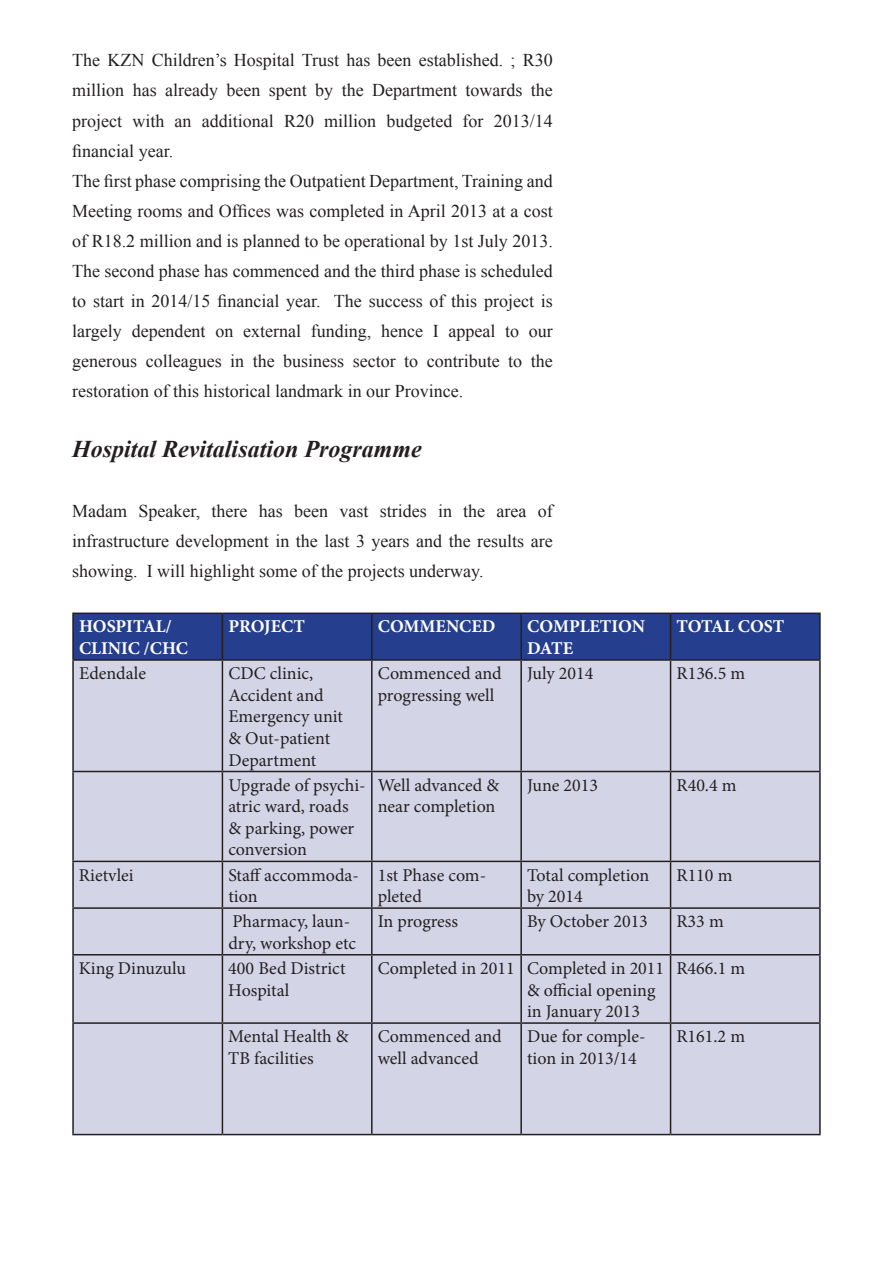
<style>
.page{position:relative;width:893px;height:1263px;background:#fff}
.page>*{position:absolute;margin:0;border:0;box-sizing:border-box;transform-origin:0 0}
.t1{font:italic 700 24px "Times New Roman";color:#231f20}
.t2{font:18px/30px "Times New Roman";color:#231f20}
.t3{font:18px/21.6px "Minion Pro";color:#231f20}
.t4{font:700 18px/21.6px "Minion Pro";color:#fff}
</style>
<div class="page">
<div style="left:74px;top:614px;width:745px;height:45px;background:#253f8e"></div>
<div style="left:74px;top:661px;width:745px;height:473px;background:#d4d4e7"></div>
<hr style="left:72px;top:612px;width:150px;height:2px;background:#231f20">
<hr style="left:72px;top:614px;width:2px;height:45px;background:#231f20">
<hr style="left:222px;top:612px;width:150px;height:2px;background:#231f20">
<hr style="left:222px;top:614px;width:1px;height:45px;background:#231f20">
<hr style="left:372px;top:612px;width:149px;height:2px;background:#231f20">
<hr style="left:371px;top:614px;width:2px;height:45px;background:#231f20">
<hr style="left:521px;top:612px;width:150px;height:2px;background:#231f20">
<hr style="left:520px;top:614px;width:2px;height:45px;background:#231f20">
<hr style="left:671px;top:612px;width:150px;height:2px;background:#231f20">
<hr style="left:670px;top:614px;width:1px;height:45px;background:#231f20">
<hr style="left:819px;top:614px;width:2px;height:45px;background:#231f20">
<hr style="left:72px;top:659px;width:150px;height:2px;background:#231f20">
<hr style="left:72px;top:661px;width:2px;height:110px;background:#231f20">
<hr style="left:222px;top:659px;width:150px;height:2px;background:#231f20">
<hr style="left:222px;top:661px;width:1px;height:110px;background:#231f20">
<hr style="left:372px;top:659px;width:149px;height:2px;background:#231f20">
<hr style="left:371px;top:661px;width:2px;height:110px;background:#231f20">
<hr style="left:521px;top:659px;width:150px;height:2px;background:#231f20">
<hr style="left:520px;top:661px;width:2px;height:110px;background:#231f20">
<hr style="left:671px;top:659px;width:150px;height:2px;background:#231f20">
<hr style="left:670px;top:661px;width:1px;height:110px;background:#231f20">
<hr style="left:819px;top:661px;width:2px;height:110px;background:#231f20">
<hr style="left:72px;top:771px;width:150px;height:1px;background:#231f20">
<hr style="left:72px;top:772px;width:2px;height:89px;background:#231f20">
<hr style="left:222px;top:771px;width:150px;height:1px;background:#231f20">
<hr style="left:222px;top:772px;width:1px;height:89px;background:#231f20">
<hr style="left:372px;top:771px;width:149px;height:1px;background:#231f20">
<hr style="left:371px;top:772px;width:2px;height:89px;background:#231f20">
<hr style="left:521px;top:771px;width:150px;height:1px;background:#231f20">
<hr style="left:520px;top:772px;width:2px;height:89px;background:#231f20">
<hr style="left:671px;top:771px;width:150px;height:1px;background:#231f20">
<hr style="left:670px;top:772px;width:1px;height:89px;background:#231f20">
<hr style="left:819px;top:772px;width:2px;height:89px;background:#231f20">
<hr style="left:72px;top:861px;width:150px;height:1px;background:#231f20">
<hr style="left:72px;top:862px;width:2px;height:45px;background:#231f20">
<hr style="left:222px;top:861px;width:150px;height:1px;background:#231f20">
<hr style="left:222px;top:862px;width:1px;height:45px;background:#231f20">
<hr style="left:372px;top:861px;width:149px;height:1px;background:#231f20">
<hr style="left:371px;top:862px;width:2px;height:45px;background:#231f20">
<hr style="left:521px;top:861px;width:150px;height:1px;background:#231f20">
<hr style="left:520px;top:862px;width:2px;height:45px;background:#231f20">
<hr style="left:671px;top:861px;width:150px;height:1px;background:#231f20">
<hr style="left:670px;top:862px;width:1px;height:45px;background:#231f20">
<hr style="left:819px;top:862px;width:2px;height:45px;background:#231f20">
<hr style="left:72px;top:907px;width:150px;height:2px;background:#231f20">
<hr style="left:72px;top:909px;width:2px;height:45px;background:#231f20">
<hr style="left:222px;top:907px;width:150px;height:2px;background:#231f20">
<hr style="left:222px;top:909px;width:1px;height:45px;background:#231f20">
<hr style="left:372px;top:907px;width:149px;height:2px;background:#231f20">
<hr style="left:371px;top:909px;width:2px;height:45px;background:#231f20">
<hr style="left:521px;top:907px;width:150px;height:2px;background:#231f20">
<hr style="left:520px;top:909px;width:2px;height:45px;background:#231f20">
<hr style="left:671px;top:907px;width:150px;height:2px;background:#231f20">
<hr style="left:670px;top:909px;width:1px;height:45px;background:#231f20">
<hr style="left:819px;top:909px;width:2px;height:45px;background:#231f20">
<hr style="left:72px;top:954px;width:150px;height:1px;background:#231f20">
<hr style="left:72px;top:955px;width:2px;height:67px;background:#231f20">
<hr style="left:222px;top:954px;width:150px;height:1px;background:#231f20">
<hr style="left:222px;top:955px;width:1px;height:67px;background:#231f20">
<hr style="left:372px;top:954px;width:149px;height:1px;background:#231f20">
<hr style="left:371px;top:955px;width:2px;height:67px;background:#231f20">
<hr style="left:521px;top:954px;width:150px;height:1px;background:#231f20">
<hr style="left:520px;top:955px;width:2px;height:67px;background:#231f20">
<hr style="left:671px;top:954px;width:150px;height:1px;background:#231f20">
<hr style="left:670px;top:955px;width:1px;height:67px;background:#231f20">
<hr style="left:819px;top:955px;width:2px;height:67px;background:#231f20">
<hr style="left:72px;top:1022px;width:150px;height:2px;background:#231f20">
<hr style="left:72px;top:1024px;width:2px;height:110px;background:#231f20">
<hr style="left:222px;top:1022px;width:150px;height:2px;background:#231f20">
<hr style="left:222px;top:1024px;width:1px;height:110px;background:#231f20">
<hr style="left:372px;top:1022px;width:149px;height:2px;background:#231f20">
<hr style="left:371px;top:1024px;width:2px;height:110px;background:#231f20">
<hr style="left:521px;top:1022px;width:150px;height:2px;background:#231f20">
<hr style="left:520px;top:1024px;width:2px;height:110px;background:#231f20">
<hr style="left:671px;top:1022px;width:150px;height:2px;background:#231f20">
<hr style="left:670px;top:1024px;width:1px;height:110px;background:#231f20">
<hr style="left:819px;top:1024px;width:2px;height:110px;background:#231f20">
<hr style="left:72px;top:1134px;width:150px;height:1px;background:#231f20">
<hr style="left:222px;top:1134px;width:150px;height:1px;background:#231f20">
<hr style="left:372px;top:1134px;width:149px;height:1px;background:#231f20">
<hr style="left:521px;top:1134px;width:150px;height:1px;background:#231f20">
<hr style="left:671px;top:1134px;width:150px;height:1px;background:#231f20">
<p class="t2" style="left:72px;top:45px;width:482px">The KZN Children’s Hospital Trust has been established. ; R30 million has already been spent by the Department towards the project with an additional R20 million budgeted for 2013/14 financial year.<br>The first phase comprising the Outpatient Department, Training and Meeting rooms and Offices was completed in April 2013 at a cost of R18.2 million and is planned to be operational by 1st July 2013.<br>The second phase has commenced and the third phase is scheduled to start in 2014/15 financial year. The success of this project is largely dependent on external funding, hence I appeal to our generous colleagues in the business sector to contribute to the restoration of this historical landmark in our Province.</p>
<h1 class="t1" style="left:72px;top:432px;width:351px">Hospital Revitalisation Programme</h1>
<p class="t2" style="left:72px;top:495px;width:482px;text-align:justify">Madam Speaker, there has been vast strides in the area of infrastructure development in the last 3 years and the results are showing. I will highlight some of the projects underway.</p>
<p class="t4" style="left:79px;top:616px;width:111px">HOSPITAL/<br>CLINIC /CHC</p>
<p class="t4" style="left:228px;top:616px;width:78px">PROJECT</p>
<p class="t4" style="left:378px;top:616px;width:119px">COMMENCED</p>
<p class="t4" style="left:527px;top:616px;width:119px">COMPLETION<br>DATE</p>
<p class="t4" style="left:676px;top:616px;width:109px">TOTAL COST</p>
<p class="t3" style="left:79px;top:663px;width:68px">Edendale</p>
<p class="t3" style="left:228px;top:663px;width:116px">CDC clinic,<br>Accident and<br>Emergency unit &amp; Out-patient<br>Department</p>
<p class="t3" style="left:378px;top:663px;width:126px">Commenced and progressing well</p>
<p class="t3" style="left:527px;top:663px;width:68px">July 2014</p>
<p class="t3" style="left:676px;top:663px;width:70px">R136.5 m</p>
<p class="t3" style="left:228px;top:774px;width:139px">Upgrade of psychi&shy;atric ward, roads &amp; parking, power conversion</p>
<p class="t3" style="left:378px;top:774px;width:123px">Well advanced &amp; near completion</p>
<p class="t3" style="left:527px;top:774px;width:72px">June 2013</p>
<p class="t3" style="left:676px;top:774px;width:62px">R40.4 m</p>
<p class="t3" style="left:79px;top:864px;width:56px">Rietvlei</p>
<p class="t3" style="left:228px;top:864px;width:132px">Staff accommoda&shy;tion</p>
<p class="t3" style="left:378px;top:864px;width:110px">1st Phase com&shy;pleted</p>
<p class="t3" style="left:527px;top:864px;width:124px">Total completion by 2014</p>
<p class="t3" style="left:676px;top:864px;width:57px">R110 m</p>
<p class="t3" style="left:228px;top:911px;width:129px">Pharmacy, laun&shy;dry, workshop etc</p>
<p class="t3" style="left:378px;top:911px;width:82px">In progress</p>
<p class="t3" style="left:527px;top:911px;width:122px">By October 2013</p>
<p class="t3" style="left:676px;top:911px;width:49px">R33 m</p>
<p class="t3" style="left:79px;top:957px;width:109px">King Dinuzulu</p>
<p class="t3" style="left:228px;top:957px;width:119px">400 Bed District<br>Hospital</p>
<p class="t3" style="left:527px;top:957px;width:139px;text-indent:-149px">Completed in 2011 Completed in 2011 &amp; official opening in January 2013</p>
<p class="t3" style="left:676px;top:957px;width:70px">R466.1 m</p>
<p class="t3" style="left:228px;top:1026px;width:122px">Mental Health &amp;<br>TB facilities</p>
<p class="t3" style="left:378px;top:1026px;width:126px">Commenced and well advanced</p>
<p class="t3" style="left:527px;top:1026px;width:120px">Due for comple&shy;tion in 2013/14</p>
<p class="t3" style="left:676px;top:1026px;width:70px">R161.2 m</p>
</div>
